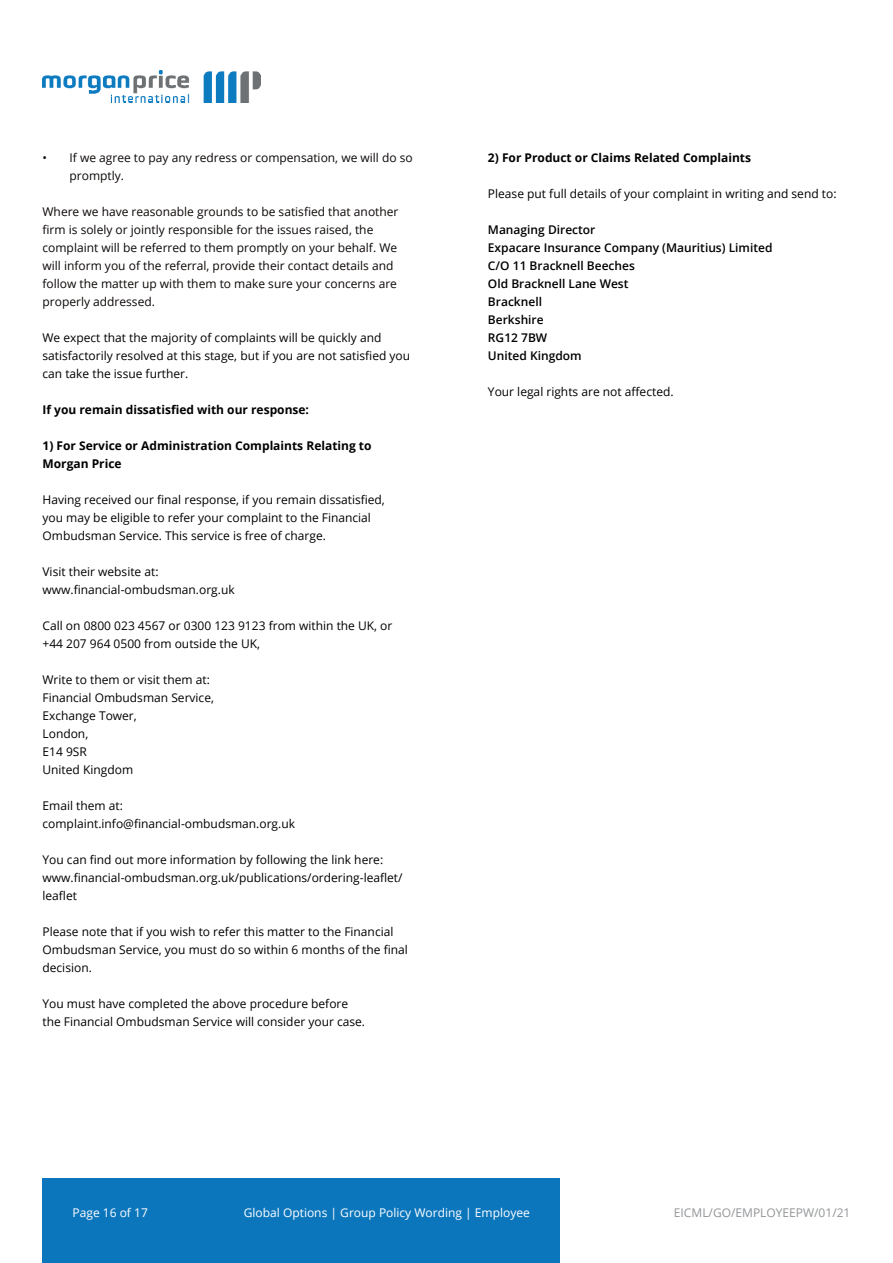
<style>
.page{position:relative;width:893px;height:1263px;background:#fff}
.page>*{position:absolute;margin:0;border:0;box-sizing:border-box;transform-origin:0 0}
.Numbers_Sect_7{font:12px/18px "Open Sans";color:#000}
.Main_text_body{font:12px/18px "Open Sans";color:#0c0806}
.Numbers_Sect_7-2{font:600 12px "Open Sans";color:#000}
.Numbers_Sect_7-3{font:700 12px/18px "Open Sans";color:#000}
.Main_text_body-2{font:12px/18px "Open Sans";color:#000}
.t1{font:12px "Open Sans";color:#fff}
.t2{font:12px "Open Sans";color:#939598}
</style>
<div class="page">
<div style="left:43px;top:1178px;width:517px;height:85px;background:#0c76bd"></div>
<img style="left:43px;top:70px;width:218px;height:32px">
<p class="Main_text_body" style="left:70px;top:148px;width:345px;text-indent:-27px">• If we agree to pay any redress or compensation, we will do so promptly.</p>
<p class="Main_text_body" style="left:43px;top:202px;width:357px">Where we have reasonable grounds to be satisfied that another firm is solely or jointly responsible for the issues raised, the complaint will be referred to them promptly on your behalf. We will inform you of the referral, provide their contact details and follow the matter up with them to make sure your concerns are properly addressed.</p>
<p class="Main_text_body-2" style="left:43px;top:328px;width:369px">We expect that the majority of complaints will be quickly and satisfactorily resolved at this stage, but if you are not satisfied you can take the issue further.</p>
<p class="Numbers_Sect_7-3" style="left:43px;top:400px;width:268px">If you remain dissatisfied with our response:</p>
<p class="Numbers_Sect_7-3" style="left:43px;top:436px;width:331px">1) For Service or Administration Complaints Relating to<br>Morgan Price</p>
<p class="Numbers_Sect_7" style="left:43px;top:490px;width:344px">Having received our final response, if you remain dissatisfied, you may be eligible to refer your complaint to the Financial<br>Ombudsman Service. This service is free of charge.</p>
<p class="Numbers_Sect_7" style="left:43px;top:562px;width:118px">Visit their website at:</p>
<p class="Numbers_Sect_7" style="left:43px;top:580px;width:194px">www.financial-ombudsman.org.uk</p>
<p class="Numbers_Sect_7" style="left:43px;top:616px;width:351px">Call on 0800 023 4567 or 0300 123 9123 from within the UK, or +44 207 964 0500 from outside the UK,</p>
<p class="Numbers_Sect_7" style="left:43px;top:670px;width:169px">Write to them or visit them at:</p>
<p class="Numbers_Sect_7" style="left:43px;top:688px;width:173px">Financial Ombudsman Service,</p>
<p class="Numbers_Sect_7" style="left:43px;top:706px;width:96px">Exchange Tower,</p>
<p class="Numbers_Sect_7" style="left:43px;top:724px;width:47px">London,</p>
<p class="Numbers_Sect_7" style="left:43px;top:742px;width:46px">E14 9SR</p>
<p class="Numbers_Sect_7" style="left:43px;top:760px;width:92px">United Kingdom</p>
<p class="Numbers_Sect_7" style="left:43px;top:796px;width:82px">Email them at:</p>
<p class="Numbers_Sect_7" style="left:43px;top:814px;width:254px">complaint.info@financial-ombudsman.org.uk</p>
<p class="Numbers_Sect_7" style="left:43px;top:850px;width:342px">You can find out more information by following the link here:</p>
<p class="Numbers_Sect_7" style="left:43px;top:868px;width:362px">www.financial-ombudsman.org.uk/publications/ordering-leaflet/ leaflet</p>
<p class="Numbers_Sect_7" style="left:43px;top:922px;width:367px">Please note that if you wish to refer this matter to the Financial<br>Ombudsman Service, you must do so within 6 months of the final decision.</p>
<p class="Numbers_Sect_7" style="left:43px;top:994px;width:307px">You must have completed the above procedure before</p>
<p class="Numbers_Sect_7" style="left:43px;top:1012px;width:324px">the Financial Ombudsman Service will consider your case.</p>
<p class="Numbers_Sect_7-3" style="left:488px;top:148px;width:265px">2) For Product or Claims Related Complaints</p>
<p class="Numbers_Sect_7" style="left:488px;top:184px;width:350px">Please put full details of your complaint in writing and send to:</p>
<p class="Numbers_Sect_7-2" style="left:488px;top:221px;width:109px">Managing Director</p>
<p class="Numbers_Sect_7-2" style="left:488px;top:239px;width:286px">Expacare Insurance Company (Mauritius) Limited</p>
<p class="Numbers_Sect_7-2" style="left:488px;top:257px;width:148px">C/O 11 Bracknell Beeches</p>
<p class="Numbers_Sect_7-2" style="left:488px;top:275px;width:142px">Old Bracknell Lane West</p>
<p class="Numbers_Sect_7-2" style="left:488px;top:293px;width:56px">Bracknell</p>
<p class="Numbers_Sect_7-2" style="left:488px;top:311px;width:57px">Berkshire</p>
<p class="Numbers_Sect_7-2" style="left:488px;top:329px;width:61px">RG12 7BW</p>
<p class="Numbers_Sect_7-2" style="left:488px;top:347px;width:95px">United Kingdom</p>
<p class="Numbers_Sect_7" style="left:488px;top:382px;width:187px">Your legal rights are not affected.</p>
<p class="t1" style="left:73px;top:1204px;width:77px">Page 16 of 17</p>
<p class="t1" style="left:244px;top:1204px;width:287px">Global Options | Group Policy Wording | Employee</p>
<p class="t2" style="left:674px;top:1204px;width:178px">EICML/GO/EMPLOYEEPW/01/21</p>
</div>
